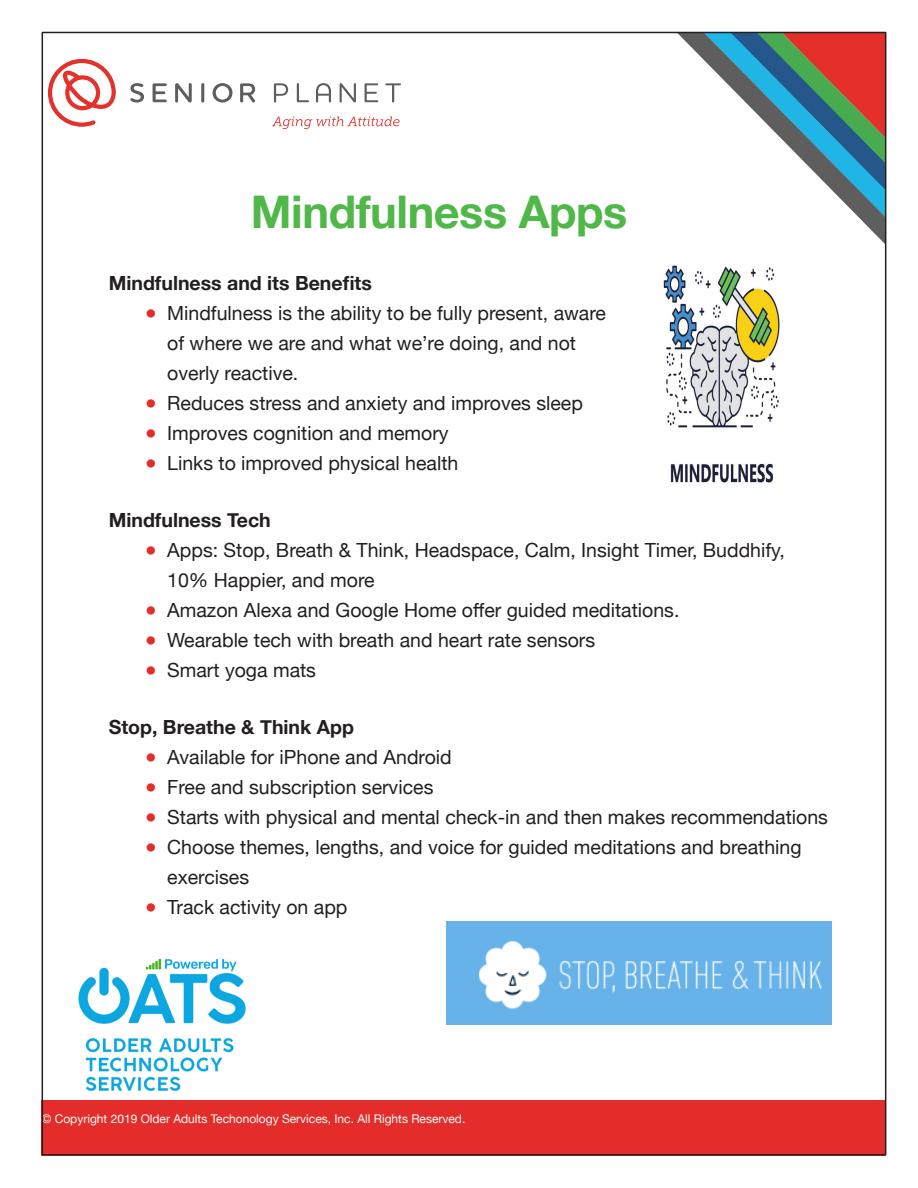
<style>
.page{position:relative;width:918px;height:1188px;background:#fff}
.page>*{position:absolute;margin:0;border:0;box-sizing:border-box;transform-origin:0 0}
.Cover_title{font:700 45px "Helvetica Neue";letter-spacing:-.01em;color:#4fb848}
.t1{font:19.5px/30px "Helvetica Neue";color:#231f20}
.t2{font:700 19.5px "Helvetica Neue";color:#231f20}
.t3{font:12px "Helvetica Neue";color:#fff}
.s1{color:#e42d2b}
</style>
<div class="page">
<svg style="left:48px;top:59px;width:68px;height:68px"></svg>
<svg style="left:130px;top:83px;width:271px;height:20px"></svg>
<svg style="left:272px;top:117px;width:128px;height:12px"></svg>
<div style="left:42px;top:1100px;width:844px;height:56px;background:#e42d2b"></div>
<img style="left:663px;top:265px;width:117px;height:218px">
<img style="left:446px;top:921px;width:386px;height:104px">
<img style="left:78px;top:958px;width:168px;height:133px">
<svg style="left:679px;top:35px;width:204px;height:207px"></svg>
<p class="Cover_title" style="left:251px;top:177px;width:378px">Mindfulness Apps</p>
<p class="t2" style="left:109px;top:268px;width:265px">Mindfulness and its Benefits</p>
<p class="t1" style="left:167px;top:299px;width:440px;text-indent:-23px"><span class="s1">●</span> Mindfulness is the ability to be fully present, aware of where we are and what we’re doing, and not overly reactive.</p>
<p class="t1" style="left:145px;top:389px;width:440px"><span class="s1">●</span> Reduces stress and anxiety and improves sleep</p>
<p class="t1" style="left:145px;top:419px;width:305px"><span class="s1">●</span> Improves cognition and memory</p>
<p class="t1" style="left:145px;top:449px;width:315px"><span class="s1">●</span> Links to improved physical health</p>
<p class="t2" style="left:109px;top:505px;width:164px">Mindfulness Tech</p>
<p class="t1" style="left:167px;top:536px;width:619px;text-indent:-23px"><span class="s1">●</span> Apps: Stop, Breath &amp; Think, Headspace, Calm, Insight Timer, Buddhify,<br>10% Happier, and more</p>
<p class="t1" style="left:145px;top:596px;width:536px"><span class="s1">●</span> Amazon Alexa and Google Home offer guided meditations.</p>
<p class="t1" style="left:145px;top:626px;width:452px"><span class="s1">●</span> Wearable tech with breath and heart rate sensors</p>
<p class="t1" style="left:145px;top:656px;width:173px"><span class="s1">●</span> Smart yoga mats</p>
<p class="t2" style="left:109px;top:712px;width:247px">Stop, Breathe &amp; Think App</p>
<p class="t1" style="left:145px;top:743px;width:309px"><span class="s1">●</span> Available for iPhone and Android</p>
<p class="t1" style="left:145px;top:773px;width:290px"><span class="s1">●</span> Free and subscription services</p>
<p class="t1" style="left:145px;top:803px;width:685px"><span class="s1">●</span> Starts with physical and mental check-in and then makes recommendations</p>
<p class="t1" style="left:167px;top:833px;width:636px;text-indent:-23px"><span class="s1">●</span> Choose themes, lengths, and voice for guided meditations and breathing exercises</p>
<p class="t1" style="left:145px;top:893px;width:204px"><span class="s1">●</span> Track activity on app</p>
<p class="t3" style="left:42px;top:1111px;width:425px">© Copyright 2019 Older Adults Techonology Services, Inc. All Rights Reserved.</p>
</div>
